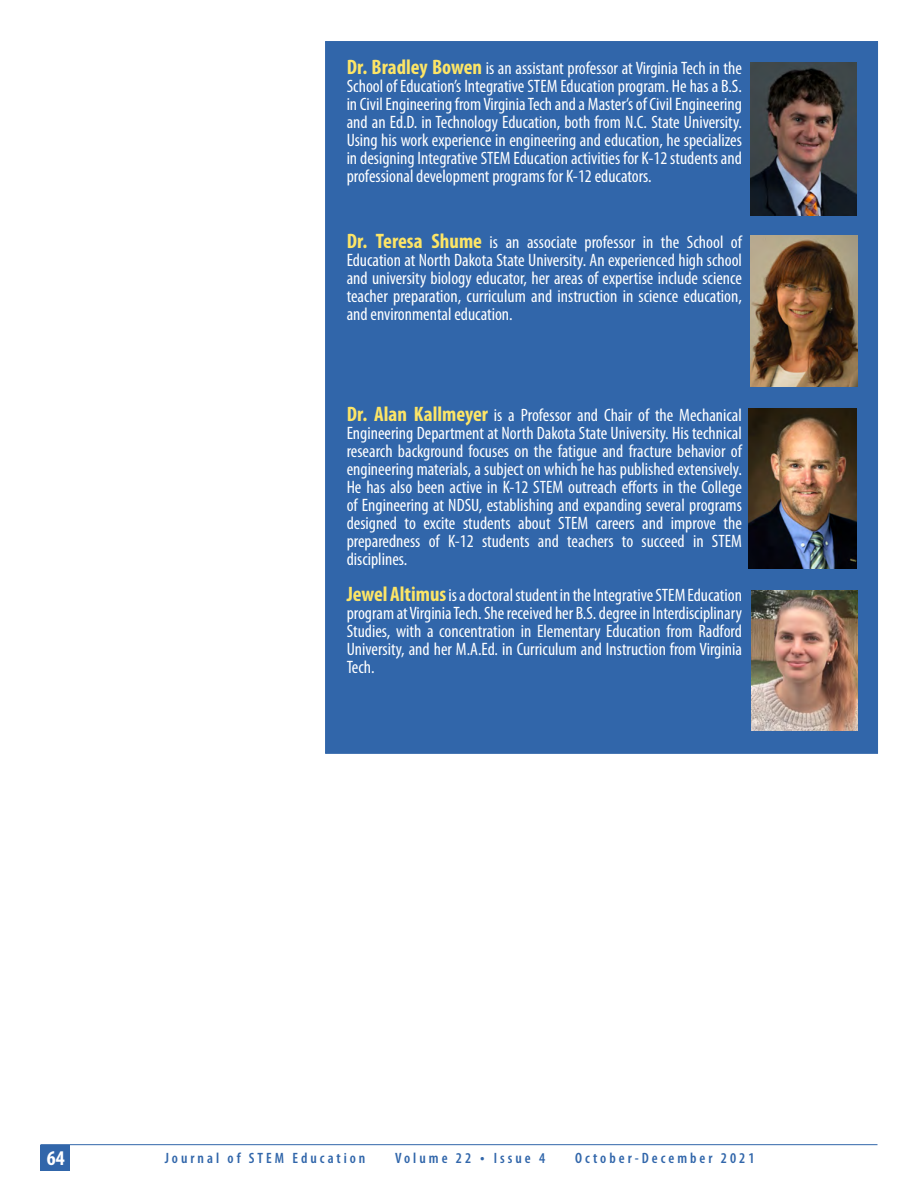
<style>
.page{position:relative;width:918px;height:1188px;background:#fff}
.page>*{position:absolute;margin:0;border:0;box-sizing:border-box;transform-origin:0 0}
.t1{font:700 condensed 21px "Myriad Pro";color:#fff}
.t2{font:condensed 18px/18px "Myriad Pro";color:#fff;text-align:justify}
.t3{font:600 condensed 15px "Myriad Pro";letter-spacing:.2em;color:#3166aa}
.s1{font-weight:700;font-size:21px;color:#fde566}
.s2{font-size:16.5px}
</style>
<div class="page">
<hr style="left:40px;top:1144px;width:838px;height:1px;background:#3166aa">
<div style="left:40px;top:1145px;width:30px;height:26px;background:#3166aa"></div>
<div style="left:325px;top:41px;width:553px;height:713px;background:#3166aa;border:1px solid #3166aa"></div>
<img style="left:751px;top:590px;width:107px;height:141px">
<img style="left:751px;top:63px;width:105px;height:152px">
<img style="left:748px;top:409px;width:108px;height:159px">
<img style="left:750px;top:236px;width:107px;height:151px">
<p class="t2" style="left:347px;top:59px;width:397px"><span class="s1">Dr. Bradley Bowen</span> is an assistant professor at Virginia Tech in the School of Education’s Integrative STEM Education program. He has a B.S. in Civil Engineering from Virginia Tech and a Master’s of Civil Engineering and an Ed.D. in Technology Education, both from N.C. State University.<br>Using his work experience in engineering and education, he specializes in designing Integrative STEM Education activities for K-12 students and professional development programs for K-12 educators.</p>
<p class="t2" style="left:347px;top:233px;width:397px"><span class="s1">Dr. Teresa Shume</span> is an associate professor in the School of Education at North Dakota State University. An experienced high school and university biology educator, her areas of expertise include science teacher preparation, curriculum and instruction in science education, and environmental education.</p>
<p class="t2" style="left:347px;top:405px;width:397px"><span class="s1">Dr. Alan Kallmeyer</span> is a Professor and Chair of the Mechanical Engineering Department at North Dakota State University. His technical research background focuses on the fatigue and fracture behavior of engineering materials, a subject on which he has published extensively.<br>He has also been active in K-12 STEM outreach efforts in the College of Engineering at NDSU, establishing and expanding several programs designed to excite students about STEM careers and improve the preparedness of K-12 students and teachers to succeed in STEM disciplines.</p>
<p class="t2" style="left:347px;top:585px;width:397px"><span class="s1">Jewel Altimus</span> is a doctoral student in the Integrative STEM Education program at Virginia Tech. She received her B.S. degree in Interdisciplinary Studies, with a concentration in Elementary Education from Radford University, and her M.A.Ed. in Curriculum and Instruction from Virginia Tech.</p>
<p class="t1" style="left:47px;top:1145px;width:19px">64</p>
<p class="t3" style="left:165px;top:1149px;width:202px">Journal of STEM Education</p>
<p class="t3" style="left:395px;top:1149px;width:152px">Volume 22 <span class="s2">•</span> Issue 4</p>
<p class="t3" style="left:575px;top:1149px;width:181px">October-December 2021</p>
</div>
